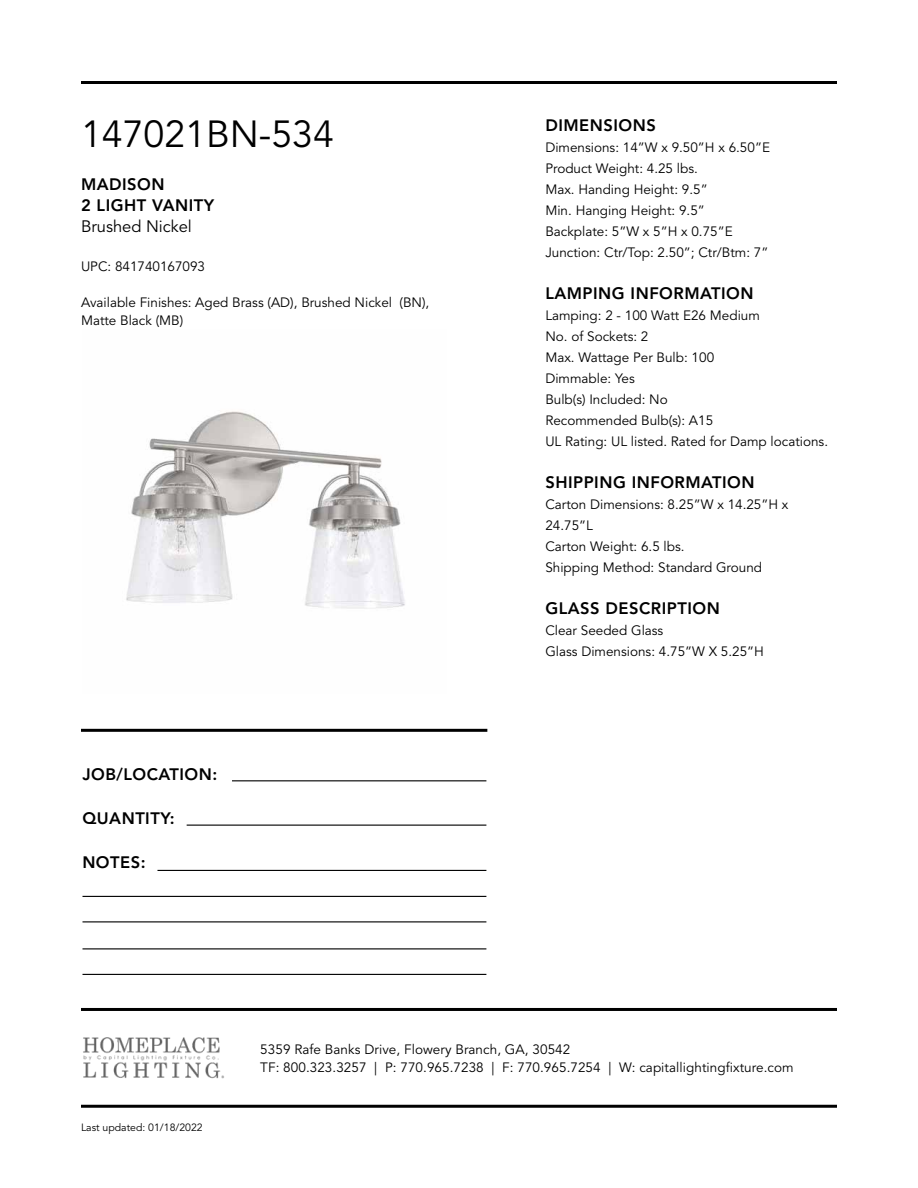
<style>
.page{position:relative;width:918px;height:1188px;background:#fff}
.page>*{position:absolute;margin:0;border:0;box-sizing:border-box;transform-origin:0 0}
.t1{font:37.5px "Avenir LT Std";color:#000}
.t2{font:800 16.5px/21px "Avenir LT Std";letter-spacing:.03em;color:#000}
.t3{font:16.5px "Avenir LT Std";color:#000}
.t4{font:13.5px/21px "Avenir LT Std";color:#000}
.t5{font:10.5px "Avenir LT Std";color:#000}
</style>
<div class="page">
<hr style="left:81px;top:729px;width:406px;height:3px;background:#000">
<hr style="left:232px;top:780px;width:254px;height:1px;background:#000">
<hr style="left:187px;top:825px;width:299px;height:1px;background:#000">
<hr style="left:157px;top:870px;width:329px;height:1px;background:#000">
<hr style="left:82px;top:896px;width:404px;height:1px;background:#000">
<hr style="left:82px;top:921px;width:404px;height:1px;background:#000">
<hr style="left:82px;top:948px;width:404px;height:1px;background:#000">
<hr style="left:82px;top:974px;width:404px;height:1px;background:#000">
<img style="left:126px;top:411px;width:279px;height:198px">
<hr style="left:81px;top:1008px;width:756px;height:3px;background:#000">
<hr style="left:81px;top:1105px;width:756px;height:3px;background:#000">
<img style="left:83px;top:1037px;width:141px;height:42px">
<hr style="left:81px;top:81px;width:756px;height:3px;background:#000">
<h1 class="t1" style="left:81px;top:112px;width:254px">147021BN-534</h1>
<p class="t2" style="left:81px;top:174px;width:135px">MADISON<br>2 LIGHT VANITY</p>
<p class="t3" style="left:81px;top:217px;width:112px">Brushed Nickel</p>
<p class="t4" style="left:81px;top:256px;width:126px">UPC: 841740167093</p>
<p class="t4" style="left:81px;top:294px;width:350px;line-height:18px">Available Finishes: Aged Brass (AD), Brushed Nickel (BN),<br>Matte Black (MB)</p>
<p class="t2" style="left:82px;top:763px;width:136px">JOB/LOCATION:</p>
<p class="t2" style="left:82px;top:808px;width:94px">QUANTITY:</p>
<p class="t2" style="left:82px;top:852px;width:65px">NOTES:</p>
<p class="t2" style="left:545px;top:115px;width:112px">DIMENSIONS</p>
<p class="t4" style="left:545px;top:137px;width:226px">Dimensions: 14”W x 9.50”H x 6.50”E<br>Product Weight: 4.25 lbs.<br>Max. Handing Height: 9.5”<br>Min. Hanging Height: 9.5”<br>Backplate: 5”W x 5”H x 0.75”E<br>Junction: Ctr/Top: 2.50”; Ctr/Btm: 7”</p>
<p class="t2" style="left:545px;top:283px;width:210px">LAMPING INFORMATION</p>
<p class="t4" style="left:545px;top:305px;width:284px">Lamping: 2 - 100 Watt E26 Medium<br>No. of Sockets: 2<br>Max. Wattage Per Bulb: 100<br>Dimmable: Yes<br>Bulb(s) Included: No<br>Recommended Bulb(s): A15<br>UL Rating: UL listed. Rated for Damp locations.</p>
<p class="t2" style="left:545px;top:472px;width:211px">SHIPPING INFORMATION</p>
<p class="t4" style="left:545px;top:494px;width:245px">Carton Dimensions: 8.25”W x 14.25”H x<br>24.75”L<br>Carton Weight: 6.5 lbs.<br>Shipping Method: Standard Ground</p>
<p class="t2" style="left:545px;top:598px;width:176px">GLASS DESCRIPTION</p>
<p class="t4" style="left:545px;top:620px;width:220px">Clear Seeded Glass<br>Glass Dimensions: 4.75”W X 5.25”H</p>
<p class="t5" style="left:81px;top:1121px;width:123px">Last updated: 01/18/2022</p>
<p class="t4" style="left:260px;top:1040px;width:535px;line-height:18px">5359 Rafe Banks Drive, Flowery Branch, GA, 30542<br>TF: 800.323.3257 | P: 770.965.7238 | F: 770.965.7254 | W: capitallightingfixture.com</p>
</div>
